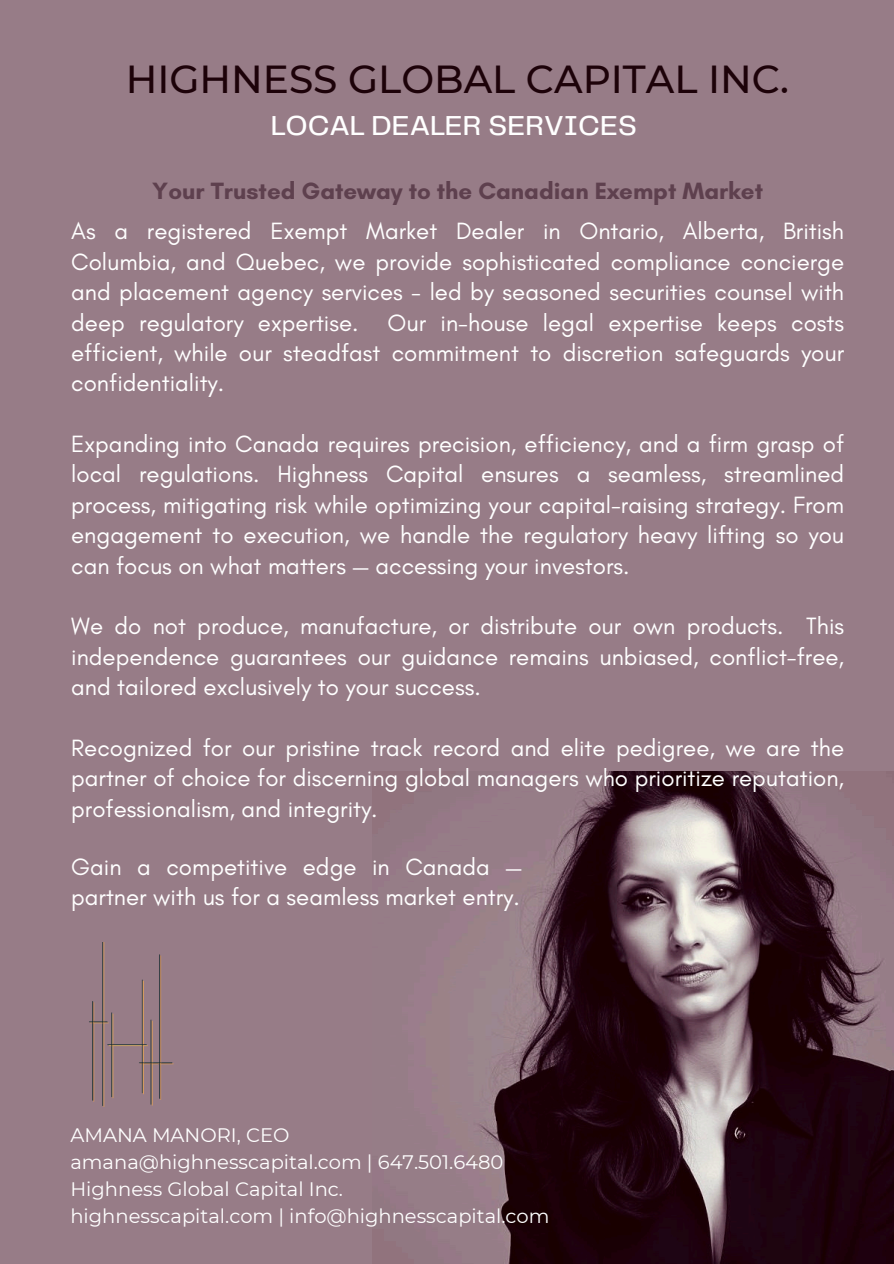
<style>
.page{position:relative;width:894px;height:1264px;background:#fff}
.page>*{position:absolute;margin:0;border:0;box-sizing:border-box;transform-origin:0 0}
.t1{font:500 39px "Montserrat";color:#1d0209}
.t2{font:500 28.5px "Telegraf";color:#fff}
.t3{font:24px/30.3px "Glacial Indifference";color:#fff;text-align:justify}
.t4{font:19.5px "Montserrat";color:#fff}
.s1{font-weight:700;color:#5e404e}
</style>
<div class="page">
<div style="left:0;top:0;width:893px;height:1263px;background:#977c87"></div>
<img style="left:468px;top:771px;width:425px;height:492px">
<img style="left:89px;top:942px;width:85px;height:165px">
<h1 class="t1" style="left:126px;top:56px;width:664px">HIGHNESS GLOBAL CAPITAL INC.</h1>
<h1 class="t2" style="left:271px;top:113px;width:367px">LOCAL DEALER SERVICES</h1>
<p class="t3" style="left:71px;top:170px;width:774px;line-height:40.5px;text-align:center"><span class="s1">Your Trusted Gateway to the Canadian Exempt Market<br></span>As a registered Exempt Market Dealer in Ontario, Alberta, British</p>
<p class="t3" style="left:71px;top:246px;width:774px">Columbia, and Quebec, we provide sophisticated compliance concierge and placement agency services - led by seasoned securities counsel with deep regulatory expertise. Our in-house legal expertise keeps costs efficient, while our steadfast commitment to discretion safeguards your confidentiality.</p>
<h2 class="t3" style="left:71px;top:428px;width:774px">Expanding into Canada requires precision, efficiency, and a firm grasp of local regulations. Highness Capital ensures a seamless, streamlined process, mitigating risk while optimizing your capital-raising strategy. From engagement to execution, we handle the regulatory heavy lifting so you can focus on what matters — accessing your investors.</h2>
<p class="t3" style="left:71px;top:611px;width:774px">We do not produce, manufacture, or distribute our own products. This independence guarantees our guidance remains unbiased, conflict-free, and tailored exclusively to your success.</p>
<p class="t3" style="left:71px;top:732px;width:774px">Recognized for our pristine track record and elite pedigree, we are the partner of choice for discerning global managers who prioritize reputation, professionalism, and integrity.</p>
<p class="t3" style="left:71px;top:851px;width:452px">Gain a competitive edge in Canada — partner with us for a seamless market entry.</p>
<h2 class="t4" style="left:70px;top:1123px;width:220px">AMANA MANORI, CEO</h2>
<h2 class="t4" style="left:70px;top:1150px;width:434px">amana@highnesscapital.com | 647.501.6480</h2>
<h2 class="t4" style="left:70px;top:1177px;width:274px">Highness Global Capital Inc.</h2>
<h2 class="t4" style="left:70px;top:1204px;width:480px">highnesscapital.com | info@highnesscapital.com</h2>
</div>
